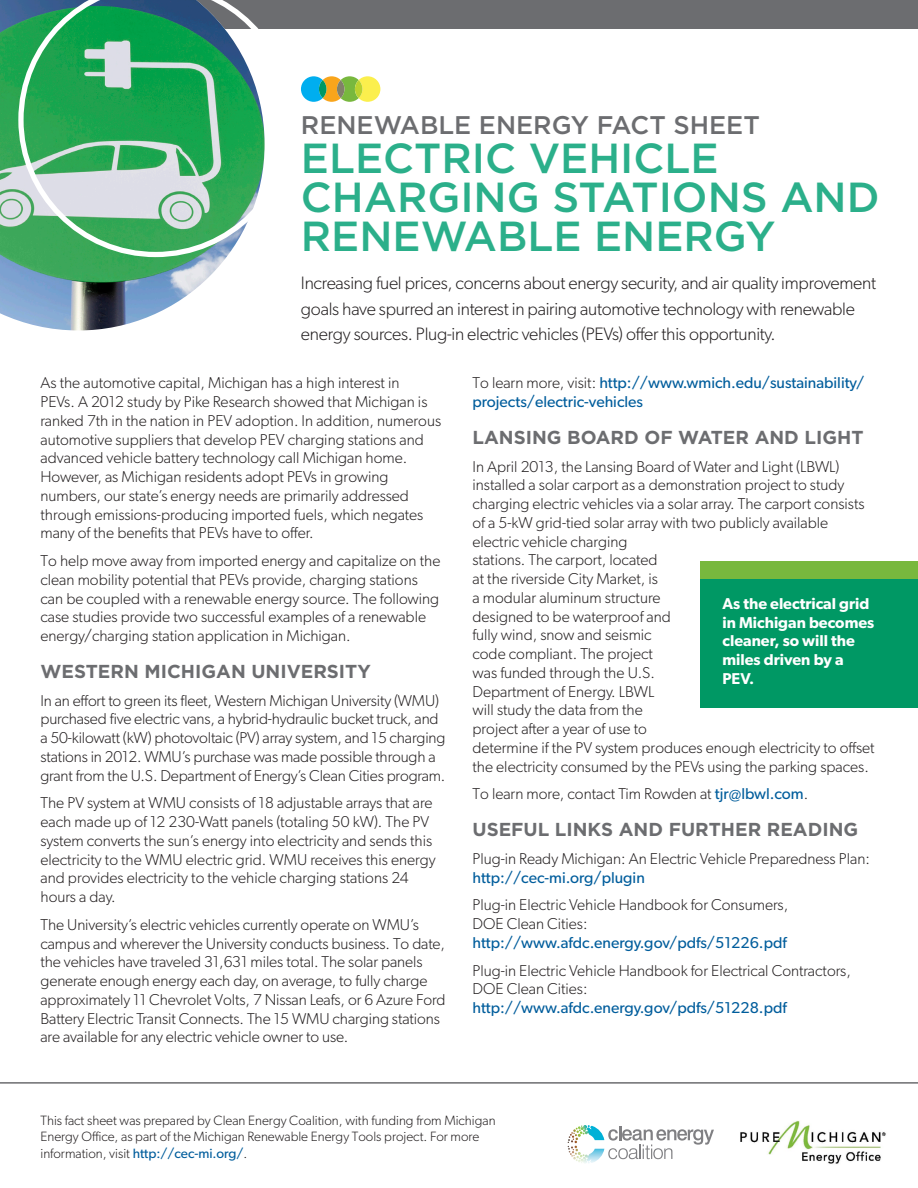
<style>
.page{position:relative;width:918px;height:1188px;background:#fff}
.page>*{position:absolute;margin:0;border:0;box-sizing:border-box;transform-origin:0 0}
.t1{font:500 42px/39px "Gotham";color:#2baf8a}
.t2{font:500 25.5px "Gotham";color:#6c6d70}
.t3{font:700 18.75px "Gotham";color:#6c6d70}
.t4{font:300 18px/25.5px "Gibson";letter-spacing:-.015em;color:#231f20}
.t5{font:300 15.75px/18.8px "Gibson";color:#231f20}
.t6{font:15.75px/18.8px "Gibson";color:#005d9c}
.t7{font:600 15.75px/18.8px "Gibson";color:#fff}
.t8{font:300 13.5px/16.5px "Gibson";color:#231f20}
.s1{font-weight:300;color:#231f20}
.s2{font-weight:400;color:#005d9c}
</style>
<div class="page">
<div style="left:0;top:0;width:918px;height:28px;background:#6c6d70"></div>
<img style="left:0;top:0;width:227px;height:330px">
<svg style="left:18px;top:0;width:275px;height:257px"></svg>
<svg style="left:301px;top:76px;width:79px;height:26px;background:#9fc583"></svg>
<div style="left:355px;top:80px;width:7px;height:18px;background:#bad22f;border-radius:50%"></div>
<div style="left:700px;top:561px;width:218px;height:147px;background:#009864"></div>
<div style="left:700px;top:561px;width:218px;height:18px;background:#78b83e"></div>
<svg style="left:569px;top:1125px;width:145px;height:34px"></svg>
<img style="left:568px;top:1146px;width:36px;height:17px">
<img style="left:740px;top:1121px;width:146px;height:43px">
<hr style="left:0;top:1082px;width:918px;height:2px;background:#6c6d70">
<h2 class="t2" style="left:301px;top:109px;width:460px">RENEWABLE ENERGY FACT SHEET</h2>
<h1 class="t1" style="left:301px;top:139px;width:580px">ELECTRIC VEH ICLE<br>CHARGING STATIONS AND<br>RENEWABLE ENERGY</h1>
<p class="t4" style="left:301px;top:270px;width:577px">Increasing fuel prices, concerns about energy security, and air quality improvement goals have spurred an interest in pairing automotive technology with renewable energy sources. Plug-in electric vehicles (PEVs) offer this opportunity.</p>
<p class="t6" style="left:472px;top:373px;width:393px"><span class="s1">To learn more, visit:</span> http://www.wmich.edu/sustainability/ projects/electric-vehicles</p>
<p class="t3" style="left:472px;top:425px;width:393px">LANSING BOARD OF WATER AND LIGHT</p>
<p class="t5" style="left:472px;top:457px;width:404px">In April 2013, the Lansing Board of Water and Light (LBWL) installed a solar carport as a demonstration project to study charging electric vehicles via a solar array. The carport consists of a 5-kW grid-tied solar array with two publicly available electric vehicle charging<br>stations. The carport, located<br>at the riverside City Market, is<br>a modular aluminum structure<br>designed to be waterproof and<br>fully wind, snow and seismic<br>code compliant. The project<br>was funded through the U.S.<br>Department of Energy. LBWL<br>will study the data from the<br>project after a year of use to<br>determine if the PV system produces enough electricity to offset the electricity consumed by the PEVs using the parking spaces.</p>
<p class="t5" style="left:472px;top:784px;width:337px">To learn more, contact Tim Rowden at <span class="s2">tjr@lbwl.com</span>.</p>
<p class="t3" style="left:472px;top:817px;width:387px">USEFUL LINKS AND FURTHER READING</p>
<p class="t5" style="left:472px;top:849px;width:399px">Plug-in Ready Michigan: An Electric Vehicle Preparedness Plan:</p>
<p class="t6" style="left:472px;top:868px;width:174px">http://cec-mi.org/plugin</p>
<p class="t5" style="left:472px;top:896px;width:317px">Plug-in Electric Vehicle Handbook for Consumers,<br>DOE Clean Cities:</p>
<p class="t6" style="left:472px;top:933px;width:316px">http://www.afdc.energy.gov/pdfs/51226.pdf</p>
<p class="t5" style="left:472px;top:961px;width:380px">Plug-in Electric Vehicle Handbook for Electrical Contractors,<br>DOE Clean Cities:</p>
<p class="t6" style="left:472px;top:998px;width:316px">http://www.afdc.energy.gov/pdfs/51228.pdf</p>
<p class="t5" style="left:40px;top:374px;width:402px">As the automotive capital, Michigan has a high interest in<br>PEVs. A 2012 study by Pike Research showed that Michigan is ranked 7th in the nation in PEV adoption. In addition, numerous automotive suppliers that develop PEV charging stations and advanced vehicle battery technology call Michigan home.<br>However, as Michigan residents adopt PEVs in growing numbers, our state’s energy needs are primarily addressed through emissions-producing imported fuels, which negates many of the benefits that PEVs have to offer.</p>
<p class="t5" style="left:40px;top:551px;width:401px">To help move away from imported energy and capitalize on the clean mobility potential that PEVs provide, charging stations can be coupled with a renewable energy source. The following case studies provide two successful examples of a renewable energy/charging station application in Michigan.</p>
<p class="t3" style="left:40px;top:659px;width:332px">WESTERN MICHIGAN UNIVERSITY</p>
<p class="t5" style="left:40px;top:691px;width:406px">In an effort to green its fleet, Western Michigan University (WMU) purchased five electric vans, a hybrid-hydraulic bucket truck, and a 50-kilowatt (kW) photovoltaic (PV) array system, and 15 charging stations in 2012. WMU’s purchase was made possible through a grant from the U.S. Department of Energy’s Clean Cities program.</p>
<p class="t5" style="left:40px;top:793px;width:397px">The PV system at WMU consists of 18 adjustable arrays that are each made up of 12 230-Watt panels (totaling 50 kW). The PV system converts the sun’s energy into electricity and sends this electricity to the WMU electric grid. WMU receives this energy and provides electricity to the vehicle charging stations 24 hours a day.</p>
<p class="t5" style="left:40px;top:915px;width:407px">The University’s electric vehicles currently operate on WMU’s campus and wherever the University conducts business. To date, the vehicles have traveled 31,631 miles total. The solar panels generate enough energy each day, on average, to fully charge approximately 11 Chevrolet Volts, 7 Nissan Leafs, or 6 Azure Ford Battery Electric Transit Connects. The 15 WMU charging stations are available for any electric vehicle owner to use.</p>
<p class="t7" style="left:723px;top:594px;width:153px">As the electrical grid in Michigan becomes cleaner, so will the miles driven by a<br>PEV.</p>
<p class="t8" style="left:40px;top:1112px;width:457px">This fact sheet was prepared by Clean Energy Coalition, with funding from Michigan<br>Energy Office, as part of the Michigan Renewable Energy Tools project. For more information, visit <span class="s2">http://cec-mi.org/</span>.</p>
</div>
